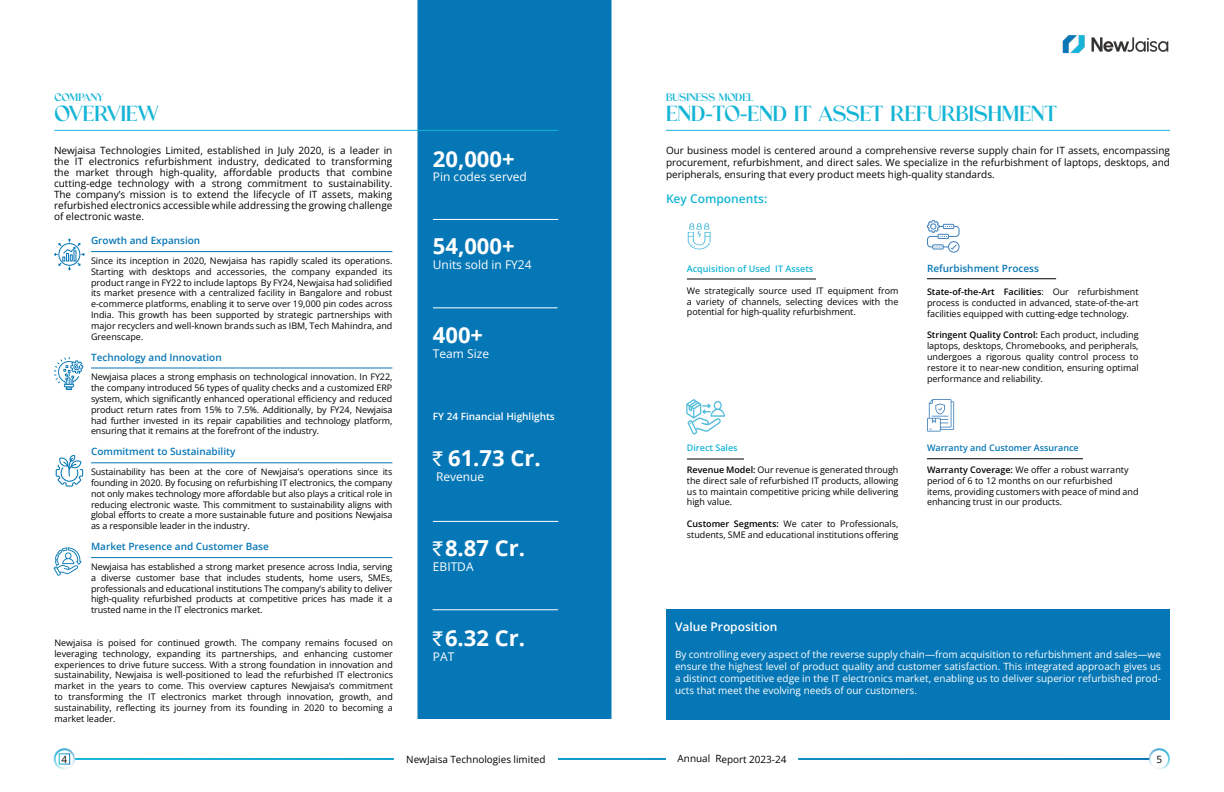
<style>
.page{position:relative;width:1224px;height:792px;background:#fff}
.page>*{position:absolute;margin:0;border:0;box-sizing:border-box;transform-origin:0 0}
.t1{font:24px "Porsha Richela";color:#15b5d6}
.t2{font:700 22px "Open Sans";color:#fff}
.t3{font:12px "Open Sans";color:#fff}
.t4{font:12px "Porsha Richela";color:#15b5d6}
.t5{font:600 12px "Open Sans";color:#fff}
.t6{font:600 12px "Open Sans";color:#15b5d6}
.t7{font:10px/11px "Open Sans";color:#000;text-align:justify}
.t8{font:10px/12px "Open Sans";color:#fff;text-align:justify}
.t9{font:600 10px "Open Sans";color:#0677b6}
.t10{font:600 10px "Open Sans";color:#fff}
.t11{font:9px/10.8px "Open Sans";color:#000;text-align:justify}
.t12{font:600 9px "Open Sans";color:#15b5d6}
.t13{font:600 9px "Open Sans";color:#0677b6}
.s1{font-weight:600}
.s2{font-family:"Indian Rupee";font-weight:400;font-size:20px}
</style>
<div class="page">
<svg style="left:53px;top:748px;width:1117px;height:22px"></svg>
<img style="left:1062px;top:35px;width:107px;height:19px">
<svg style="left:686px;top:399px;width:39px;height:36px"></svg>
<div style="left:417px;top:0;width:195px;height:719px;background:#0677b6"></div>
<hr style="left:91px;top:251px;width:301px;height:1px;background:#0677b6">
<hr style="left:91px;top:368px;width:301px;height:1px;background:#0677b6">
<hr style="left:91px;top:463px;width:301px;height:1px;background:#0677b6">
<hr style="left:91px;top:557px;width:301px;height:1px;background:#0677b6">
<hr style="left:666px;top:130px;width:504px;height:1px;background:#15b5d6">
<hr style="left:433px;top:219px;width:125px;height:1px;background:#fff">
<hr style="left:433px;top:521px;width:125px;height:1px;background:#fff">
<hr style="left:433px;top:307px;width:125px;height:1px;background:#fff">
<hr style="left:433px;top:609px;width:125px;height:1px;background:#fff">
<hr style="left:433px;top:427px;width:125px;height:1px;background:#0677b6">
<hr style="left:54px;top:130px;width:504px;height:1px;background:#15b5d6">
<div style="left:666px;top:609px;width:504px;height:111px;background:#0677b6"></div>
<svg style="left:927px;top:399px;width:27px;height:33px"></svg>
<svg style="left:927px;top:220px;width:33px;height:33px"></svg>
<svg style="left:688px;top:223px;width:23px;height:26px"></svg>
<svg style="left:54px;top:238px;width:31px;height:33px"></svg>
<svg style="left:54px;top:357px;width:29px;height:33px"></svg>
<svg style="left:56px;top:455px;width:27px;height:32px"></svg>
<svg style="left:54px;top:547px;width:28px;height:29px"></svg>
<hr style="left:687px;top:279px;width:129px;height:1px;background:#000">
<hr style="left:687px;top:459px;width:57px;height:1px;background:#000">
<hr style="left:927px;top:279px;width:129px;height:1px;background:#000">
<hr style="left:927px;top:459px;width:156px;height:1px;background:#000">
<h3 class="t4" style="left:54px;top:91px;width:50px">COMPANY</h3>
<h1 class="t1" style="left:54px;top:102px;width:106px">OVERVIEW</h1>
<h3 class="t4" style="left:666px;top:91px;width:89px">BUSINESS MODEL</h3>
<h1 class="t1" style="left:666px;top:102px;width:392px">END-TO-END IT ASSET REFURBISHMENT</h1>
<p class="t7" style="left:54px;top:144px;width:340px">Newjaisa Technologies Limited, established in July 2020, is a leader in the IT electronics refurbishment industry, dedicated to transforming the market through high-quality, affordable products that combine cutting-edge technology with a strong commitment to sustainability.<br>The company’s mission is to extend the lifecycle of IT assets, making refurbished electronics accessible while addressing the growing challenge of electronic waste.</p>
<p class="t7" style="left:666px;top:144px;width:506px;line-height:12px">Our business model is centered around a comprehensive reverse supply chain for IT assets, encompassing procurement, refurbishment, and direct sales. We specialize in the refurbishment of laptops, desktops, and peripherals, ensuring that every product meets high-quality standards.</p>
<p class="t9" style="left:91px;top:234px;width:111px">Growth and Expansion</p>
<p class="t11" style="left:91px;top:255px;width:303px">Since its inception in 2020, Newjaisa has rapidly scaled its operations.<br>Starting with desktops and accessories, the company expanded its product range in FY22 to include laptops By FY24, Newjaisa had solidified its market presence with a centralized facility in Bangalore and robust e-commerce platforms, enabling it to serve over 19,000 pin codes across India. This growth has been supported by strategic partnerships with major recyclers and well-known brands such as IBM, Tech Mahindra, and Greenscape.</p>
<p class="t9" style="left:91px;top:350px;width:132px">Technology and Innovation</p>
<p class="t11" style="left:91px;top:371px;width:303px">Newjaisa places a strong emphasis on technological innovation. In FY22, the company introduced 56 types of quality checks and a customized ERP system, which significantly enhanced operational efficiency and reduced product return rates from 15% to 7.5%. Additionally, by FY24, Newjaisa had further invested in its repair capabilities and technology platform, ensuring that it remains at the forefront of the industry.</p>
<p class="t9" style="left:91px;top:445px;width:146px">Commitment to Sustainability</p>
<p class="t11" style="left:91px;top:466px;width:303px">Sustainability has been at the core of Newjaisa’s operations since its founding in 2020. By focusing on refurbishing IT electronics, the company not only makes technology more affordable but also plays a critical role in reducing electronic waste. This commitment to sustainability aligns with global efforts to create a more sustainable future and positions Newjaisa as a responsible leader in the industry.</p>
<p class="t9" style="left:91px;top:540px;width:179px">Market Presence and Customer Base</p>
<p class="t11" style="left:91px;top:561px;width:303px">Newjaisa has established a strong market presence across India, serving a diverse customer base that includes students, home users, SMEs, professionals and educational institutions The company’s ability to deliver high-quality refurbished products at competitive prices has made it a trusted name in the IT electronics market.</p>
<h2 class="t2" style="left:433px;top:143px;width:83px">20,000+</h2>
<h3 class="t3" style="left:433px;top:168px;width:96px">Pin codes served</h3>
<h3 class="t6" style="left:666px;top:190px;width:103px">Key Components:</h3>
<h2 class="t2" style="left:433px;top:231px;width:83px">54,000+</h2>
<h3 class="t3" style="left:433px;top:256px;width:100px">Units sold in FY24</h3>
<p class="t9" style="left:927px;top:262px;width:113px">Refurbishment Process</p>
<p class="t11" style="left:927px;top:286px;width:213px"><span class="s1">State-of-the-Art Facilities</span>: Our refurbishment process is conducted in advanced, state-of-the-art facilities equipped with cutting-edge technology.</p>
<p class="t11" style="left:927px;top:330px;width:213px"><span class="s1">Stringent Quality Control:</span> Each product, including laptops, desktops, Chromebooks, and peripherals, undergoes a rigorous quality control process to restore it to near-new condition, ensuring optimal performance and reliability.</p>
<p class="t12" style="left:687px;top:263px;width:128px">Acquisition of Used IT Assets</p>
<p class="t11" style="left:687px;top:285px;width:213px">We strategically source used IT equipment from a variety of channels, selecting devices with the potential for high-quality refurbishment.</p>
<h2 class="t2" style="left:433px;top:320px;width:52px">400+</h2>
<h3 class="t3" style="left:433px;top:345px;width:58px">Team Size</h3>
<p class="t10" style="left:433px;top:410px;width:123px">FY 24 Financial Highlights</p>
<p class="t12" style="left:687px;top:442px;width:52px">Direct Sales</p>
<p class="t11" style="left:687px;top:464px;width:213px"><span class="s1">Revenue Model:</span> Our revenue is generated through the direct sale of refurbished IT products, allowing us to maintain competitive pricing while delivering high value.</p>
<p class="t11" style="left:687px;top:518px;width:213px"><span class="s1">Customer Segments:</span> We cater to Professionals, students, SME and educational institutions offering</p>
<p class="t13" style="left:927px;top:442px;width:153px">Warranty and Customer Assurance</p>
<p class="t11" style="left:927px;top:464px;width:213px;text-align:left"><span class="s1">Warranty Coverage:</span> We offer a robust warranty period of 6 to 12 months on our refurbished items, providing customers with peace of mind and enhancing trust in our products.</p>
<h2 class="t2" style="left:433px;top:443px;width:109px"><span class="s2">₹</span>61.73 Cr.</h2>
<h3 class="t3" style="left:436px;top:468px;width:50px">Revenue</h3>
<h2 class="t2" style="left:433px;top:533px;width:94px"><span class="s2">₹</span>8.87 Cr.</h2>
<h3 class="t3" style="left:433px;top:558px;width:42px">EBITDA</h3>
<p class="t11" style="left:54px;top:637px;width:340px">Newjaisa is poised for continued growth. The company remains focused on leveraging technology, expanding its partnerships, and enhancing customer experiences to drive future success. With a strong foundation in innovation and sustainability, Newjaisa is well-positioned to lead the refurbished IT electronics market in the years to come. This overview captures Newjaisa’s commitment to transforming the IT electronics market through innovation, growth, and sustainability, reflecting its journey from its founding in 2020 to becoming a market leader.</p>
<h2 class="t2" style="left:433px;top:623px;width:94px"><span class="s2">₹</span>6.32 Cr.</h2>
<h3 class="t3" style="left:433px;top:648px;width:23px">PAT</h3>
<h3 class="t5" style="left:675px;top:618px;width:104px">Value Proposition</h3>
<p class="t8" style="left:675px;top:648px;width:488px">By controlling every aspect of the reverse supply chain—from acquisition to refurbishment and sales—we ensure the highest level of product quality and customer satisfaction. This integrated approach gives us a distinct competitive edge in the IT electronics market, enabling us to deliver superior refurbished prod&shy;ucts that meet the evolving needs of our customers.</p>
<p class="t7" style="left:62px;top:753px;width:7px">4</p>
<p class="t7" style="left:406px;top:753px;width:141px">NewJaisa Technologies limited</p>
<p class="t7" style="left:678px;top:753px;width:110px">Annual Report 2023-24</p>
<p class="t7" style="left:1156px;top:753px;width:7px">5</p>
</div>
